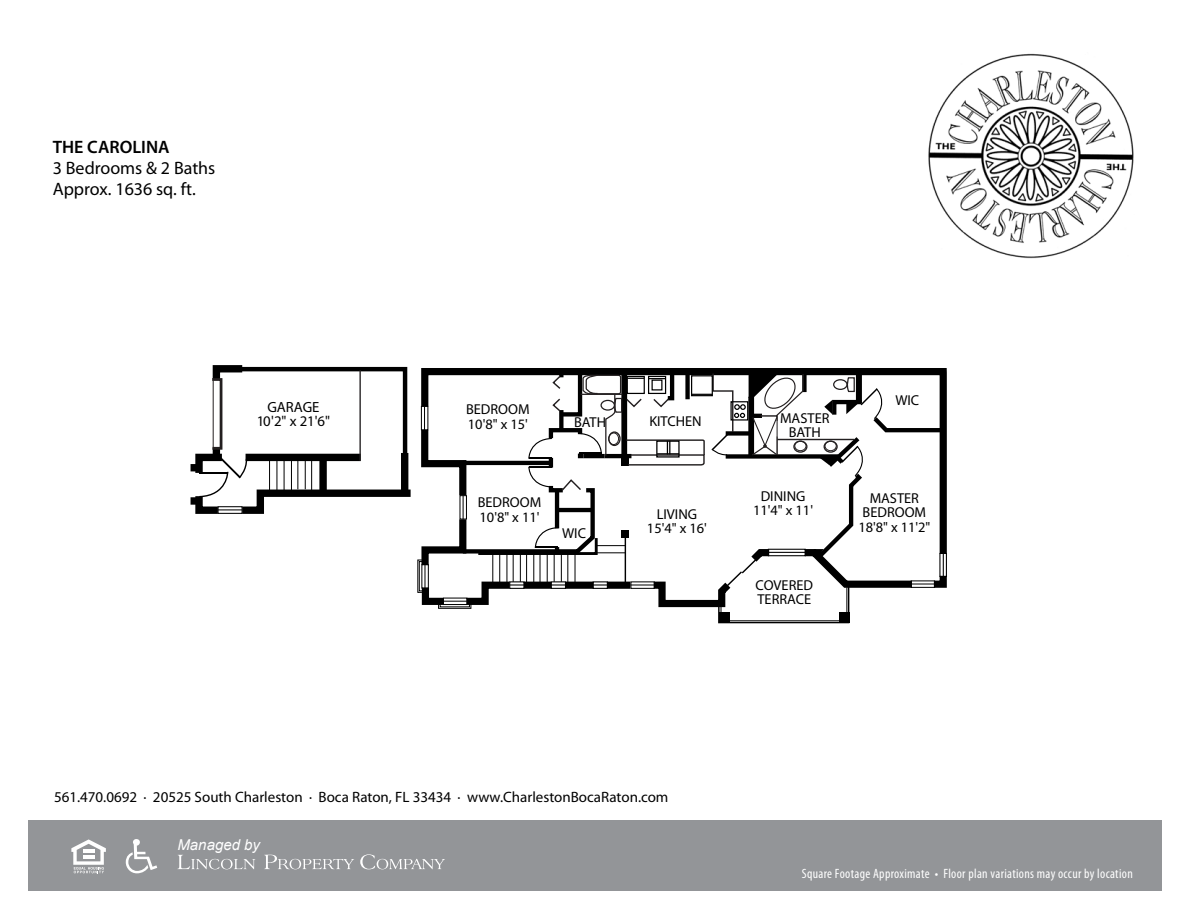
<style>
.page{position:relative;width:1188px;height:918px;background:#fff}
.page>*{position:absolute;margin:0;border:0;box-sizing:border-box;transform-origin:0 0}
.t1{font:18px/21px "Myriad Pro";color:#000}
.t2{font:600 18px "Myriad Pro";color:#000}
.t3{font:15px "Myriad Pro";color:#000}
.t4{font:italic 15px "Arial";color:#fff}
.t5{font:14.7px/14.7px "Myriad Pro";color:#000;text-align:center}
.t6{font:14.4px/14.4px "Myriad Pro";color:#000;text-align:center}
.t7{font:condensed 13.5px "Myriad Pro";letter-spacing:.025em;color:#fff}
</style>
<div class="page">
<img style="left:928px;top:53px;width:206px;height:205px">
<div style="left:191px;top:464px;width:7px;height:7px;background:#000"></div>
<svg style="left:192px;top:365px;width:755px;height:259px"></svg>
<div style="left:28px;top:820px;width:1134px;height:71px;background:#939598"></div>
<svg style="left:71px;top:839px;width:35px;height:34px"></svg>
<svg style="left:126px;top:839px;width:31px;height:34px"></svg>
<svg style="left:177px;top:855px;width:78px;height:14px"></svg>
<svg style="left:360px;top:854px;width:85px;height:15px"></svg>
<svg style="left:264px;top:855px;width:90px;height:14px"></svg>
<p class="t2" style="left:53px;top:136px;width:118px">THE CAROLINA</p>
<p class="t1" style="left:53px;top:158px;width:164px">3 Bedrooms &amp; 2 Baths<br>Approx. 1636 sq. ft.</p>
<p class="t5" style="left:257px;top:399px;width:75px">GARAGE<br>10'2" x 21'6"</p>
<p class="t6" style="left:466px;top:402px;width:65px;text-align:left">BEDROOM<br>10'8" x 15'</p>
<p class="t6" style="left:478px;top:495px;width:65px;text-align:left">BEDROOM<br>10'8" x 11'</p>
<p class="t6" style="left:574px;top:415px;width:34px">BATH</p>
<p class="t6" style="left:780px;top:411px;width:51px">MASTER<br>BATH</p>
<p class="t6" style="left:649px;top:414px;width:54px">KITCHEN</p>
<p class="t6" style="left:562px;top:526px;width:25px">WIC</p>
<p class="t6" style="left:647px;top:507px;width:61px">LIVING<br>15'4" x 16'</p>
<p class="t6" style="left:753px;top:489px;width:61px">DINING<br>11'4" x 11'</p>
<p class="t6" style="left:756px;top:578px;width:59px;text-align:left">COVERED<br>TERRACE</p>
<p class="t6" style="left:895px;top:393px;width:25px">WIC</p>
<p class="t6" style="left:858px;top:491px;width:74px">MASTER<br>BEDROOM<br>18'8" x 11'2"</p>
<p class="t3" style="left:54px;top:788px;width:616px">561.470.0692 · 20525 South Charleston · Boca Raton, FL 33434 · www.CharlestonBocaRaton.com</p>
<p class="t4" style="left:177px;top:835px;width:84px">Managed by</p>
<p class="t7" style="left:802px;top:865px;width:333px">Square Footage Approximate • Floor plan variations may occur by location</p>
</div>
